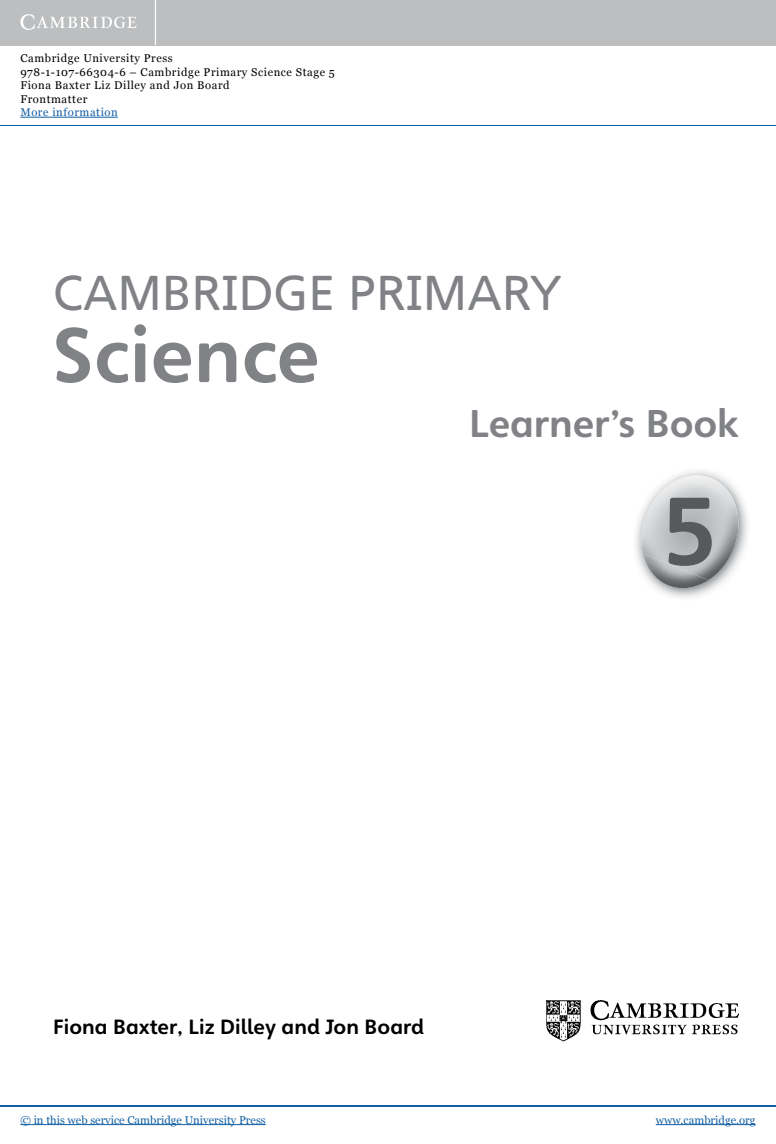
<style>
.page{position:relative;width:776px;height:1144px;background:#fff}
.page>*{position:absolute;margin:0;border:0;box-sizing:border-box;transform-origin:0 0}
.t1{font:700 93.12px "Heinemann Special";color:#58595b}
.t2{font:700 75px "Heinemann Special";color:#808285}
.t3{font:47.5px "Heinemann Special";color:#808285}
.t4{font:700 37.5px "Heinemann Special";letter-spacing:-.005em;color:#808285}
.t5{font:700 20px "Heinemann Special";color:#000}
.t6{font:11.25px/13.4px "Georgia";letter-spacing:.05em;color:#000}
.t7{font:11.25px "Georgia";color:#115fa4}
.t8{font:11.25px "Georgia";letter-spacing:.05em;color:#115fa4}
</style>
<div class="page">
<div style="left:0;top:0;width:776px;height:45px;background:#bcbec0"></div>
<hr style="left:155px;top:0;width:1px;height:45px;background:#fff">
<svg style="left:20px;top:14px;width:117px;height:16px"></svg>
<hr style="left:20px;top:117px;width:98px;height:1px;background:#115fa4">
<hr style="left:0;top:125px;width:776px;height:1px;background:#115fa4">
<hr style="left:0;top:1104px;width:776px;height:1px;background:#115fa4">
<hr style="left:20px;top:1124px;width:246px;height:1px;background:#115fa4">
<hr style="left:656px;top:1124px;width:100px;height:1px;background:#115fa4">
<img style="left:635px;top:470px;width:113px;height:128px">
<img style="left:684px;top:475px;width:48px;height:2px">
<img style="left:643px;top:580px;width:65px;height:8px">
<img style="left:640px;top:477px;width:98px;height:103px">
<img style="left:547px;top:1000px;width:191px;height:40px">
<p class="t6" style="left:20px;top:52px;width:316px">Cambridge University Press<br>978-1-107-66304-6 – Cambridge Primary Science Stage 5<br>Fiona Baxter Liz Dilley and Jon Board<br>Frontmatter</p>
<p class="t8" style="left:20px;top:106px;width:99px">More information</p>
<h3 class="t3" style="left:53px;top:263px;width:510px">CAMBRIDGE PRIMARY</h3>
<h2 class="t2" style="left:53px;top:308px;width:268px">Science</h2>
<h3 class="t4" style="left:469px;top:400px;width:271px">Learner’s Book</h3>
<h3 class="t5" style="left:53px;top:1013px;width:372px">Fiona Baxter, Liz Dilley and Jon Board</h3>
<h1 class="t1" style="left:663px;top:473px;width:54px">5</h1>
<p class="t7" style="left:20px;top:1113px;width:247px">© in this web service Cambridge University Press</p>
<p class="t7" style="left:656px;top:1113px;width:101px">www.cambridge.org</p>
</div>
